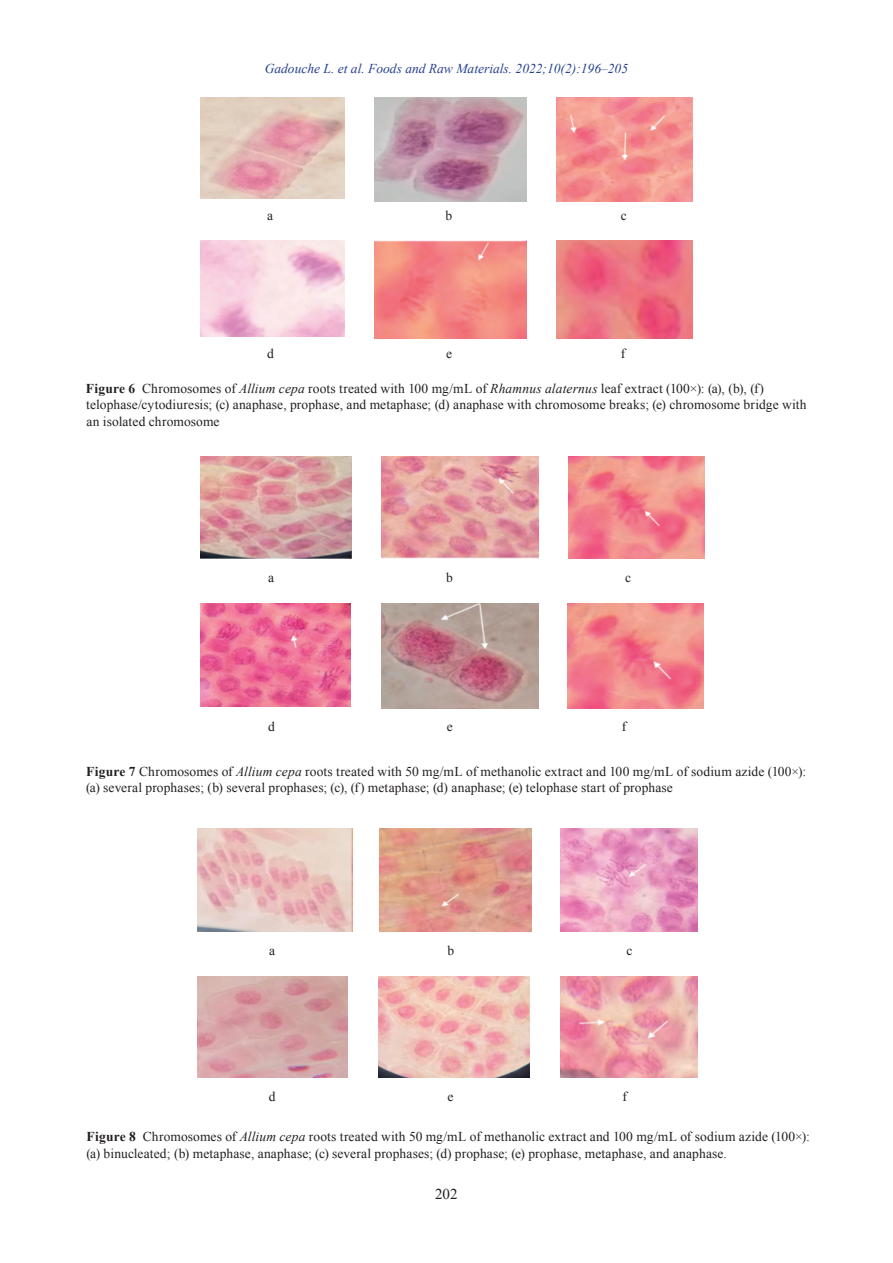
<style>
.page{position:relative;width:893px;height:1263px;background:#fff}
.page>*{position:absolute;margin:0;border:0;box-sizing:border-box;transform-origin:0 0}
.t1{font:15px "Times New Roman";color:#231f20}
.t2{font:13.5px/16.2px "Times New Roman";letter-spacing:.01em;color:#231f20}
.t3{font:italic 13.5px "Times New Roman";color:#253f8e}
.s1{font-weight:700}
.s2{font-style:italic}
</style>
<div class="page">
<img style="left:374px;top:98px;width:152px;height:103px">
<img style="left:556px;top:98px;width:136px;height:103px">
<img style="left:374px;top:240px;width:152px;height:99px">
<img style="left:556px;top:240px;width:136px;height:99px">
<img style="left:200px;top:240px;width:145px;height:96px">
<img style="left:198px;top:828px;width:154px;height:104px">
<img style="left:379px;top:828px;width:152px;height:104px">
<img style="left:561px;top:828px;width:136px;height:104px">
<img style="left:378px;top:976px;width:152px;height:101px">
<img style="left:561px;top:976px;width:136px;height:101px">
<img style="left:198px;top:976px;width:150px;height:101px">
<img style="left:201px;top:456px;width:151px;height:103px">
<img style="left:381px;top:456px;width:158px;height:103px">
<img style="left:568px;top:456px;width:136px;height:103px">
<img style="left:381px;top:604px;width:158px;height:105px">
<img style="left:567px;top:604px;width:136px;height:105px">
<img style="left:201px;top:604px;width:149px;height:102px">
<p class="t3" style="left:265px;top:59px;width:365px">Gadouche L. et al. Foods and Raw Materials. 2022;10(2):196–205</p>
<p class="t2" style="left:267px;top:208px;width:7px">a</p>
<p class="t2" style="left:445px;top:208px;width:8px">b</p>
<p class="t2" style="left:621px;top:208px;width:7px">c</p>
<p class="t2" style="left:267px;top:345px;width:8px">d</p>
<p class="t2" style="left:446px;top:345px;width:7px">e</p>
<p class="t2" style="left:621px;top:345px;width:6px">f</p>
<p class="t2" style="left:86px;top:380px;width:722px"><span class="s1">Figure 6</span> Chromosomes of <span class="s2">Allium cepa</span> roots treated with 100 mg/mL of <span class="s2">Rhamnus alaternus</span> leaf extract (100×): (a), (b), (f) telophase/cytodiuresis; (c) anaphase, prophase, and metaphase; (d) anaphase with chromosome breaks; (e) chromosome bridge with an isolated chromosome</p>
<p class="t2" style="left:268px;top:570px;width:7px">a</p>
<p class="t2" style="left:446px;top:570px;width:8px">b</p>
<p class="t2" style="left:625px;top:570px;width:7px">c</p>
<p class="t2" style="left:268px;top:718px;width:8px">d</p>
<p class="t2" style="left:447px;top:718px;width:7px">e</p>
<p class="t2" style="left:622px;top:718px;width:6px">f</p>
<p class="t2" style="left:86px;top:763px;width:721px"><span class="s1">Figure 7</span> Chromosomes of <span class="s2">Allium cepa</span> roots treated with 50 mg/mL of methanolic extract and 100 mg/mL of sodium azide (100×): (a) several prophases; (b) several prophases; (c), (f) metaphase; (d) anaphase; (e) telophase start of prophase</p>
<p class="t2" style="left:269px;top:942px;width:7px">a</p>
<p class="t2" style="left:447px;top:942px;width:8px">b</p>
<p class="t2" style="left:626px;top:942px;width:7px">c</p>
<p class="t2" style="left:269px;top:1088px;width:8px">d</p>
<p class="t2" style="left:448px;top:1088px;width:7px">e</p>
<p class="t2" style="left:622px;top:1088px;width:6px">f</p>
<p class="t2" style="left:87px;top:1128px;width:725px"><span class="s1">Figure 8</span> Chromosomes of <span class="s2">Allium cepa</span> roots treated with 50 mg/mL of methanolic extract and 100 mg/mL of sodium azide (100×): (a) binucleated; (b) metaphase, anaphase; (c) several prophases; (d) prophase; (e) prophase, metaphase, and anaphase.</p>
<p class="t1" style="left:435px;top:1184px;width:24px">202</p>
</div>
